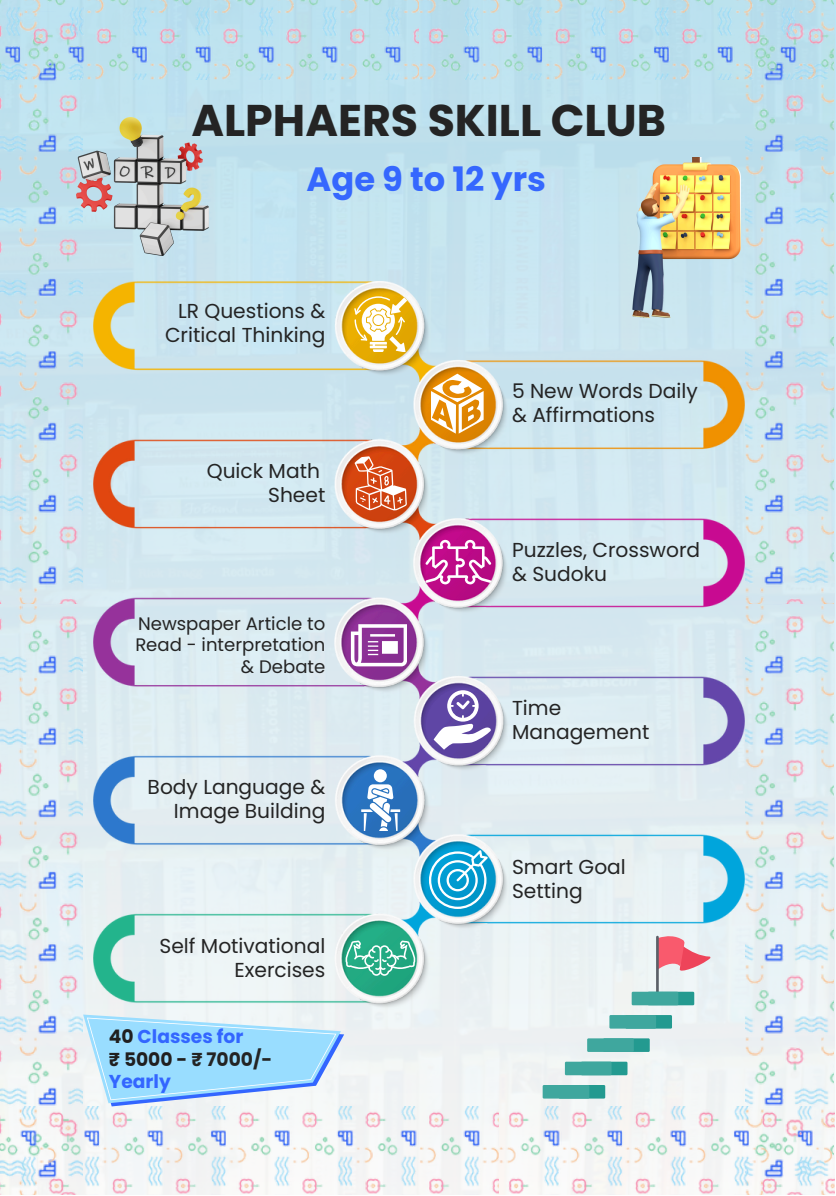
<style>
.page{position:relative;width:836px;height:1196px;background:#fff}
.page>*{position:absolute;margin:0;border:0;box-sizing:border-box;transform-origin:0 0}
.t1{font:700 44.4px "Poppins";color:#242424}
.t2{font:700 33.8px "Poppins";color:#3567fe}
.t3{font:20.2px/24px "Poppins";color:#242424;text-align:right}
.t4{font:700 18.6px/22.4px "Poppins";color:#36f}
.t5{font:18px/21.4px "Poppins";color:#242424;text-align:right}
.s1{color:#201f1f}
.s2{color:#242424}
</style>
<div class="page">
<img style="left:82px;top:0;width:752px;height:1106px">
<img style="left:0;top:79px;width:82px;height:1027px">
<img style="left:745px;top:79px;width:88px;height:1027px">
<img style="left:0;top:0;width:833px;height:79px">
<img style="left:0;top:1106px;width:834px;height:88px">
<img style="left:93px;top:282px;width:651px;height:727px">
<svg style="left:354px;top:296px;width:53px;height:56px"></svg>
<svg style="left:431px;top:374px;width:52px;height:59px"></svg>
<svg style="left:354px;top:456px;width:53px;height:54px;background:#dc714a"></svg>
<svg style="left:425px;top:539px;width:66px;height:46px"></svg>
<svg style="left:351px;top:624px;width:55px;height:42px"></svg>
<svg style="left:433px;top:690px;width:58px;height:59px"></svg>
<div style="left:374px;top:769px;width:13px;height:13px;background:#fff;border-radius:50%"></div>
<svg style="left:361px;top:784px;width:39px;height:46px"></svg>
<svg style="left:429px;top:850px;width:58px;height:58px"></svg>
<svg style="left:344px;top:940px;width:72px;height:35px;background:#56bc9e"></svg>
<img style="left:632px;top:157px;width:108px;height:161px">
<svg style="left:657px;top:935px;width:53px;height:38px;background:#ed9aa6"></svg>
<hr style="left:656px;top:937px;width:2px;height:60px;background:#5b6068">
<div style="left:647px;top:991px;width:47px;height:14px;background:#239a90"></div>
<div style="left:631px;top:991px;width:47px;height:14px;background:#3fa79e"></div>
<div style="left:625px;top:1015px;width:47px;height:13px;background:#239a90"></div>
<div style="left:609px;top:1015px;width:47px;height:13px;background:#3fa79e"></div>
<div style="left:603px;top:1038px;width:46px;height:14px;background:#239a90"></div>
<div style="left:587px;top:1038px;width:46px;height:14px;background:#3fa79e"></div>
<div style="left:580px;top:1061px;width:47px;height:14px;background:#239a90"></div>
<div style="left:565px;top:1061px;width:46px;height:14px;background:#3fa79e"></div>
<div style="left:558px;top:1085px;width:47px;height:13px;background:#239a90"></div>
<div style="left:542px;top:1085px;width:47px;height:13px;background:#3fa79e"></div>
<img style="left:76px;top:117px;width:132px;height:138px">
<svg style="left:83px;top:1014px;width:261px;height:92px"></svg>
<h4 class="t1" style="left:191px;top:89px;width:476px">ALPHAERS SKILL CLUB</h4>
<p class="t2" style="left:306px;top:155px;width:241px">Age 9 to 12 yrs</p>
<p class="t3" style="left:165px;top:299px;width:162px">LR Questions &amp;<br>Critical Thinking</p>
<p class="t3" style="left:207px;top:458px;width:120px">Quick Math<br>Sheet</p>
<p class="t5" style="left:135px;top:613px;width:191px">Newspaper Article to<br>Read - interpretation &amp; Debate</p>
<h1 class="t3" style="left:148px;top:775px;width:179px">Body Language &amp;<br>Image Building</h1>
<p class="t3" style="left:160px;top:933px;width:167px">Self Motivational<br>Exercises</p>
<p class="t4" style="left:109px;top:1025px;width:165px"><span class="s1">40</span> Classes for<br><span class="s1">₹ 5000 -</span> <span class="s2">₹ 7000/-</span></p>
<h4 class="t4" style="left:109px;top:1070px;width:63px">Yearly</h4>
<p class="t3" style="left:512px;top:378px;width:187px;text-align:left">5 New Words Daily &amp; Affirmations</p>
<p class="t3" style="left:512px;top:537px;width:190px;text-align:left">Puzzles, Crossword &amp; Sudoku</p>
<h2 class="t3" style="left:512px;top:696px;width:139px;text-align:left">Time<br>Management</h2>
<p class="t3" style="left:512px;top:854px;width:115px;text-align:left">Smart Goal<br>Setting</p>
</div>
